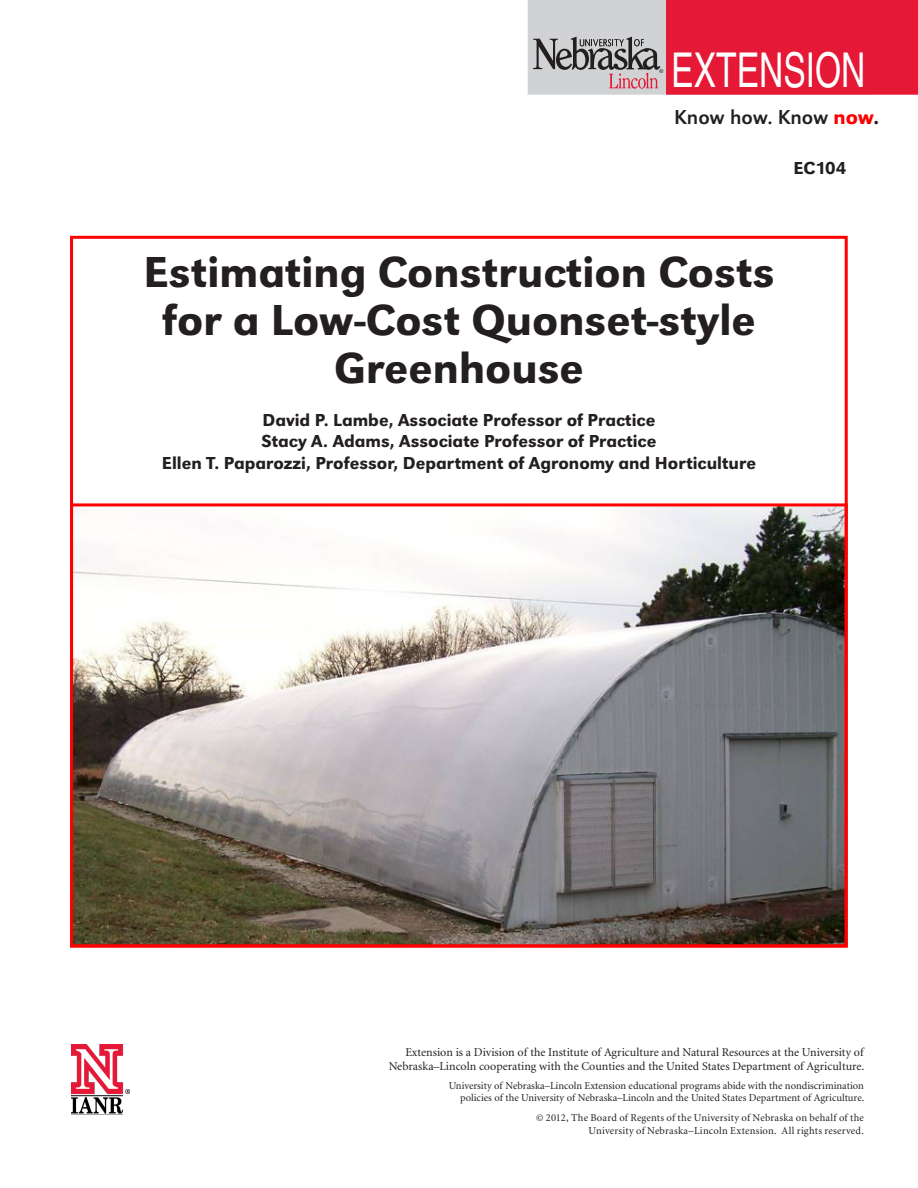
<style>
.page{position:relative;width:918px;height:1188px;background:#fff}
.page>*{position:absolute;margin:0;border:0;box-sizing:border-box;transform-origin:0 0}
.t1{font:48px "Helvetica";color:#fff;scale:.7 1}
.t2{font:500 45px/48px "URW Grotesk T";color:#231f20;text-align:center}
.t3{font:21px "URW Grotesk T";color:#231f20}
.t4{font:500 18px/21.6px "URW Grotesk T";color:#231f20;text-align:center}
.t5{font:12px/14.4px "Minion";color:#231f20;text-align:right}
.t6{font:10.5px/12.6px "Minion";color:#231f20;text-align:right}
.t7{font:10.5px/13.5px "Minion";letter-spacing:.02em;color:#231f20;text-align:right}
.t8{font:5.4px "Arial";color:#231f20}
.s1{font-weight:500;color:#f00}
.s2{font-weight:500}
</style>
<div class="page">
<img style="left:72px;top:1045px;width:58px;height:69px">
<div style="left:528px;top:0;width:338px;height:94px;background:#d1d2d4"></div>
<div style="left:528px;top:0;width:338px;height:95px;border:2px solid #d1d2d4"></div>
<div style="left:666px;top:1px;width:252px;height:94px;background:#e51836"></div>
<svg style="left:533px;top:37px;width:127px;height:52px"></svg>
<img style="left:74px;top:507px;width:770px;height:436px">
<div style="left:70px;top:236px;width:778px;height:711px;border:3px solid #f00"></div>
<p class="t8" style="left:660px;top:68px;width:5px">®</p>
<h1 class="t1" style="left:671px;top:42px;width:279px">EXTENSION</h1>
<h3 class="t3" style="left:674px;top:105px;width:206px">Know how. Know <span class="s1">now</span><span class="s2">.</span></h3>
<h3 class="t4" style="left:793px;top:157px;width:54px">EC104</h3>
<h2 class="t2" style="left:143px;top:247px;width:633px">Estimating Construction Costs for a Low-Cost Quonset-style<br>Greenhouse</h2>
<h3 class="t4" style="left:162px;top:409px;width:596px">David P. Lambe, Associate Professor of Practice<br>Stacy A. Adams, Associate Professor of Practice<br>Ellen T. Paparozzi, Professor, Department of Agronomy and Horticulture</h3>
<p class="t5" style="left:389px;top:1045px;width:477px">Extension is a Division of the Institute of Agriculture and Natural Resources at the University of<br>Nebraska–Lincoln cooperating with the Counties and the United States Department of Agriculture.</p>
<p class="t6" style="left:449px;top:1079px;width:417px">University of Nebraska–Lincoln Extension educational programs abide with the nondiscrimination policies of the University of Nebraska–Lincoln and the United States Department of Agriculture.</p>
<p class="t7" style="left:536px;top:1111px;width:329px">© 2012, The Board of Regents of the University of Nebraska on behalf of the<br>University of Nebraska–Lincoln Extension. All rights reserved.</p>
</div>
